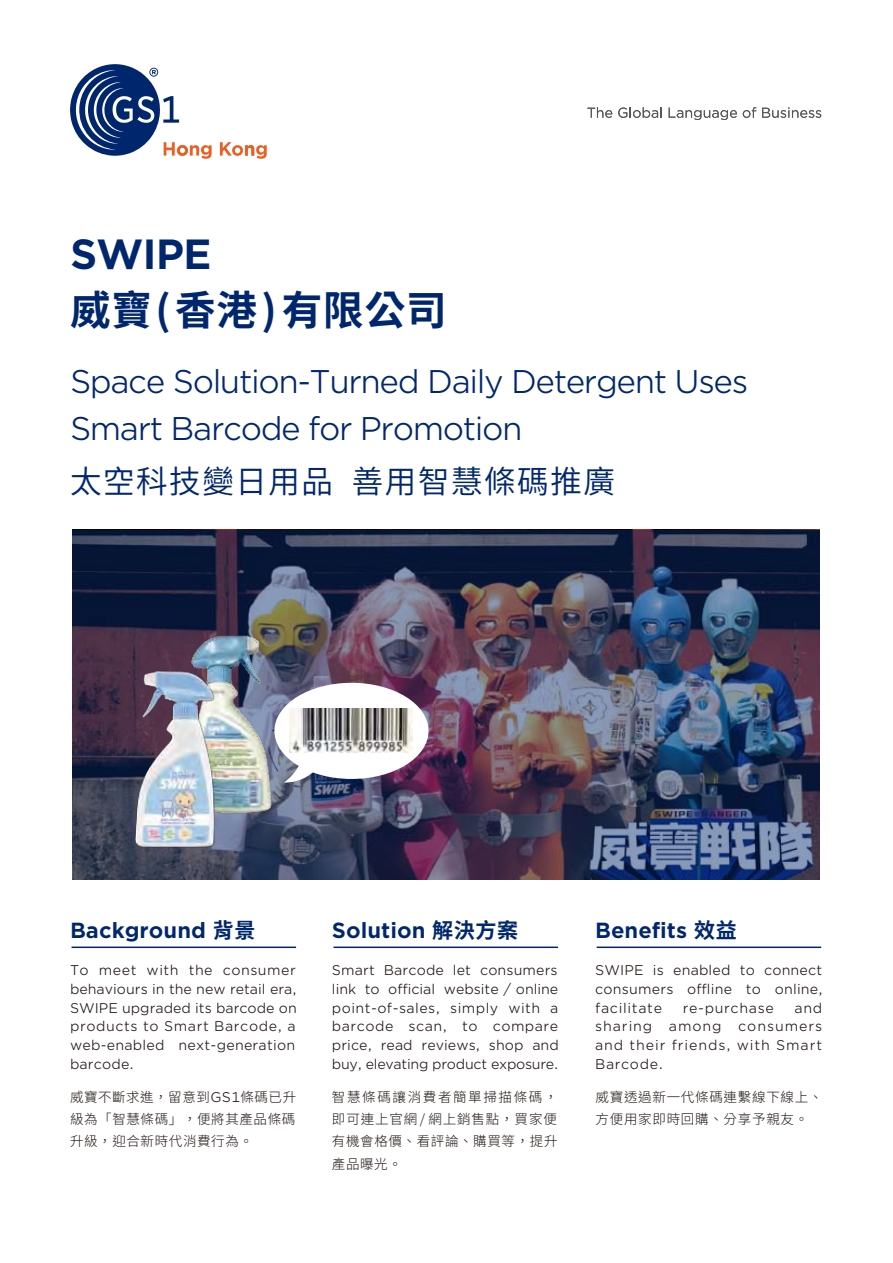
<style>
.page{position:relative;width:893px;height:1263px;background:#fff}
.page>*{position:absolute;margin:0;border:0;box-sizing:border-box;transform-origin:0 0}
.t1{font:700 40.5px/55.5px "Source Han Sans TW";letter-spacing:.025em;color:#00276d}
.t2{font:31.5px/46.5px "Gotham Office";letter-spacing:-.045em;color:#00276d}
.t3{font:31.5px "Source Han Sans TW";letter-spacing:.05em;color:#00276d}
.t4{font:700 21px "Gotham Office";color:#00276d}
.t5{font:13.5px/18.8px "Gotham Office";letter-spacing:.015em;color:#221815;text-align:justify}
.t6{font:300 13.5px/22.2px "Source Han Sans TW";letter-spacing:.055em;color:#221815;text-align:justify}
.t7{font:13.5px "Gotham Office";letter-spacing:.05em;color:#221815}
.s1{font-family:"Gotham Office"}
.s2{font-family:"Source Han Sans TW"}
.s3{font-family:"Gotham Office";font-weight:400}
</style>
<div class="page">
<svg style="left:587px;top:107px;width:25px;height:11px"></svg>
<svg style="left:618px;top:107px;width:44px;height:11px"></svg>
<svg style="left:669px;top:108px;width:68px;height:12px"></svg>
<svg style="left:743px;top:107px;width:13px;height:11px"></svg>
<svg style="left:762px;top:107px;width:59px;height:11px"></svg>
<svg style="left:220px;top:142px;width:47px;height:17px"></svg>
<svg style="left:70px;top:64px;width:142px;height:95px"></svg>
<hr style="left:72px;top:946px;width:224px;height:2px;background:#00276d">
<hr style="left:597px;top:946px;width:224px;height:2px;background:#00276d">
<hr style="left:333px;top:946px;width:225px;height:2px;background:#00276d">
<img style="left:73px;top:530px;width:747px;height:349px">
<img style="left:175px;top:629px;width:107px;height:190px">
<img style="left:102px;top:669px;width:144px;height:179px">
<div style="left:274px;top:683px;width:155px;height:96px;background:#fff;border-radius:50%"></div>
<svg style="left:284px;top:752px;width:47px;height:30px"></svg>
<img style="left:289px;top:709px;width:123px;height:43px">
<p class="t1" style="left:70px;top:227px;width:378px"><span class="s1">SWIPE<br></span>威寶(香港)有限公司</p>
<p class="t2" style="left:70px;top:358px;width:680px">Space Solution-Turned Daily Detergent Uses<br>Smart Barcode for Promotion</p>
<p class="t3" style="left:70px;top:463px;width:546px">太空科技變日用品 善用智慧條碼推廣</p>
<p class="t4" style="left:70px;top:916px;width:187px">Background <span class="s2">背景</span></p>
<p class="t4" style="left:332px;top:916px;width:188px">Solution <span class="s2">解決方案</span></p>
<p class="t4" style="left:595px;top:916px;width:143px">Benefits <span class="s2">效益</span></p>
<p class="t5" style="left:70px;top:960px;width:228px">To meet with the consumer behaviours in the new retail era, SWIPE upgraded its barcode on products to Smart Barcode, a web-enabled next-generation barcode.</p>
<p class="t5" style="left:332px;top:960px;width:228px">Smart Barcode let consumers link to official website / online point-of-sales, simply with a barcode scan, to compare price, read reviews, shop and buy, elevating product exposure.</p>
<p class="t5" style="left:595px;top:960px;width:229px">SWIPE is enabled to connect consumers offline to online, facilitate</p>
<p class="t5" style="left:595px;top:998px;width:229px;text-indent:199px">and sharing among consumers and their friends, with Smart Barcode.</p>
<p class="t7" style="left:683px;top:999px;width:93px">re-purchase</p>
<p class="t6" style="left:70px;top:1086px;width:228px">威寶不斷求進，留意到<span class="s3">GS1</span>條碼已升級為「智慧條碼」，便將其產品條碼升級，迎合新時代消費行為。</p>
<p class="t6" style="left:332px;top:1086px;width:227px">智慧條碼讓消費者簡單掃描條碼，即可連上官網 / 網上銷售點，買家便有機會格價、看評論、購買等，提升產品曝光。</p>
<p class="t6" style="left:596px;top:1086px;width:228px">威寶透過新一代條碼連繫線下線上、方便用家即時回購、分享予親友。</p>
</div>
